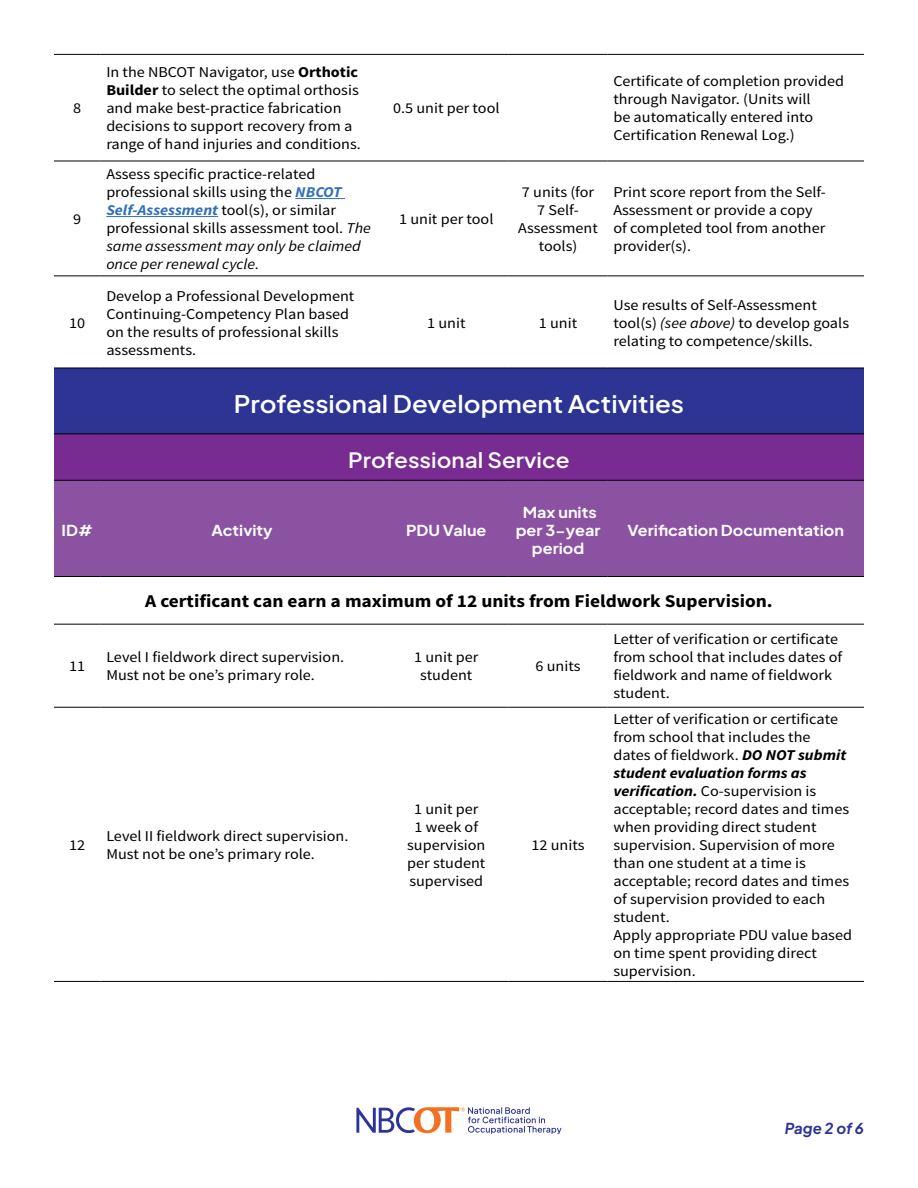
<style>
.page{position:relative;width:918px;height:1188px;background:#fff}
.page>*{position:absolute;margin:0;border:0;box-sizing:border-box;transform-origin:0 0}
.t1{font:600 24px "Plus Jakarta Sans";color:#fff;scale:1.08 1}
.t2{font:600 21px "Plus Jakarta Sans";color:#fff;scale:1.08 1}
.t3{font:700 18px "Source Sans Pro";color:#000;scale:1.08 1}
.t4{font:15px/18px "Source Sans Pro";color:#000;scale:1.08 1}
.t5{font:700 15px/18px "Plus Jakarta Sans";color:#fff;text-align:center;scale:1.08 1}
.t6{font:italic 700 15px "Plus Jakarta Sans";letter-spacing:-.005em;color:#2d3494}
.s1{font-weight:700}
.s2{font-weight:700;font-style:italic;color:#3170b8}
.s3{font-style:italic}
.s4{font-weight:700;font-style:italic}
</style>
<div class="page">
<svg style="left:356px;top:1107px;width:206px;height:27px"></svg>
<div style="left:54px;top:368px;width:810px;height:66px;background:#2d3494"></div>
<div style="left:54px;top:434px;width:810px;height:46px;background:#782b90"></div>
<div style="left:54px;top:480px;width:810px;height:96px;background:#8b52a1"></div>
<hr style="left:54px;top:368px;width:46px;height:1px;background:#000">
<hr style="left:100px;top:368px;width:284px;height:1px;background:#000">
<hr style="left:384px;top:368px;width:125px;height:1px;background:#000">
<hr style="left:509px;top:368px;width:98px;height:1px;background:#000">
<hr style="left:608px;top:368px;width:256px;height:1px;background:#000">
<hr style="left:54px;top:433px;width:46px;height:1px;background:#000">
<hr style="left:100px;top:433px;width:284px;height:1px;background:#000">
<hr style="left:384px;top:433px;width:125px;height:1px;background:#000">
<hr style="left:509px;top:433px;width:98px;height:1px;background:#000">
<hr style="left:608px;top:433px;width:256px;height:1px;background:#000">
<hr style="left:54px;top:54px;width:46px;height:1px;background:#000">
<hr style="left:100px;top:54px;width:284px;height:1px;background:#000">
<hr style="left:384px;top:54px;width:125px;height:1px;background:#000">
<hr style="left:509px;top:54px;width:98px;height:1px;background:#000">
<hr style="left:608px;top:54px;width:256px;height:1px;background:#000">
<hr style="left:54px;top:161px;width:46px;height:1px;background:#000">
<hr style="left:100px;top:161px;width:284px;height:1px;background:#000">
<hr style="left:384px;top:161px;width:125px;height:1px;background:#000">
<hr style="left:509px;top:161px;width:98px;height:1px;background:#000">
<hr style="left:608px;top:161px;width:256px;height:1px;background:#000">
<hr style="left:54px;top:276px;width:46px;height:1px;background:#000">
<hr style="left:100px;top:276px;width:284px;height:1px;background:#000">
<hr style="left:384px;top:276px;width:125px;height:1px;background:#000">
<hr style="left:509px;top:276px;width:98px;height:1px;background:#000">
<hr style="left:608px;top:276px;width:256px;height:1px;background:#000">
<hr style="left:54px;top:480px;width:46px;height:1px;background:#000">
<hr style="left:100px;top:480px;width:284px;height:1px;background:#000">
<hr style="left:384px;top:480px;width:125px;height:1px;background:#000">
<hr style="left:509px;top:480px;width:98px;height:1px;background:#000">
<hr style="left:608px;top:480px;width:256px;height:1px;background:#000">
<hr style="left:54px;top:576px;width:46px;height:1px;background:#000">
<hr style="left:100px;top:576px;width:284px;height:1px;background:#000">
<hr style="left:384px;top:576px;width:125px;height:1px;background:#000">
<hr style="left:509px;top:576px;width:98px;height:1px;background:#000">
<hr style="left:608px;top:576px;width:256px;height:1px;background:#000">
<hr style="left:54px;top:624px;width:46px;height:1px;background:#000">
<hr style="left:100px;top:624px;width:284px;height:1px;background:#000">
<hr style="left:384px;top:624px;width:125px;height:1px;background:#000">
<hr style="left:509px;top:624px;width:98px;height:1px;background:#000">
<hr style="left:608px;top:624px;width:256px;height:1px;background:#000">
<hr style="left:54px;top:981px;width:46px;height:1px;background:#000">
<hr style="left:100px;top:981px;width:284px;height:1px;background:#000">
<hr style="left:384px;top:981px;width:125px;height:1px;background:#000">
<hr style="left:509px;top:981px;width:98px;height:1px;background:#000">
<hr style="left:608px;top:981px;width:256px;height:1px;background:#000">
<hr style="left:54px;top:707px;width:46px;height:1px;background:#000">
<hr style="left:100px;top:707px;width:284px;height:1px;background:#000">
<hr style="left:384px;top:707px;width:125px;height:1px;background:#000">
<hr style="left:509px;top:707px;width:98px;height:1px;background:#000">
<hr style="left:608px;top:707px;width:256px;height:1px;background:#000">
<hr style="left:295px;top:198px;width:50px;height:1px;background:#3170b8">
<hr style="left:106px;top:216px;width:112px;height:1px;background:#3170b8">
<p class="t4" style="left:73px;top:100px;width:9px">8</p>
<p class="t4" style="left:106px;top:64px;width:237px">In the NBCOT Navigator, use <span class="s1">Orthotic Builder</span> to select the optimal orthosis and make best-practice fabrication decisions to support recovery from a range of hand injuries and conditions.</p>
<p class="t4" style="left:393px;top:100px;width:100px">0.5 unit per tool</p>
<p class="t4" style="left:613px;top:73px;width:215px">Certificate of completion provided through Navigator. (Units will<br>be automatically entered into<br>Certification Renewal Log.)</p>
<p class="t4" style="left:73px;top:210px;width:9px">9</p>
<p class="t4" style="left:106px;top:165px;width:247px">Assess specific practice-related professional skills using the <span class="s2">NBCOT Self-Assessment</span> tool(s), or similar professional skills assessment tool. <span class="s3">The same assessment may only be claimed once per renewal cycle.</span></p>
<p class="t4" style="left:399px;top:210px;width:89px">1 unit per tool</p>
<p class="t4" style="left:518px;top:183px;width:75px;text-align:center">7 units (for<br>7 Self-<br>Assessment tools)</p>
<p class="t4" style="left:613px;top:183px;width:198px">Print score report from the Self-<br>Assessment or provide a copy of completed tool from another provider(s).</p>
<p class="t4" style="left:69px;top:314px;width:16px">10</p>
<p class="t4" style="left:106px;top:287px;width:231px">Develop a Professional Development<br>Continuing-Competency Plan based on the results of professional skills assessments.</p>
<p class="t4" style="left:427px;top:314px;width:37px">1 unit</p>
<p class="t4" style="left:539px;top:314px;width:37px">1 unit</p>
<p class="t4" style="left:613px;top:296px;width:220px">Use results of Self-Assessment tool(s) <span class="s3">(see above)</span> to develop goals relating to competence/skills.</p>
<p class="t1" style="left:234px;top:385px;width:418px">Professional Development Activities</p>
<p class="t2" style="left:348px;top:443px;width:207px">Professional Service</p>
<p class="t5" style="left:62px;top:520px;width:30px">ID#</p>
<p class="t5" style="left:212px;top:520px;width:58px">Activity</p>
<p class="t5" style="left:406px;top:520px;width:76px">PDU Value</p>
<p class="t5" style="left:516px;top:502px;width:80px">Max units per 3-year period</p>
<p class="t5" style="left:628px;top:520px;width:202px">Verification Documentation</p>
<p class="t3" style="left:145px;top:590px;width:583px">A certificant can earn a maximum of 12 units from Fieldwork Supervision.</p>
<p class="t4" style="left:69px;top:658px;width:16px">11</p>
<p class="t4" style="left:106px;top:649px;width:222px">Level I fieldwork direct supervision.<br>Must not be one’s primary role.</p>
<p class="t4" style="left:414px;top:649px;width:61px;text-align:center">1 unit per student</p>
<p class="t4" style="left:536px;top:658px;width:43px">6 units</p>
<p class="t4" style="left:69px;top:836px;width:16px">12</p>
<p class="t4" style="left:106px;top:827px;width:226px">Level II fieldwork direct supervision.<br>Must not be one’s primary role.</p>
<p class="t4" style="left:407px;top:800px;width:74px;text-align:center">1 unit per<br>1 week of supervision per student supervised</p>
<p class="t4" style="left:531px;top:836px;width:51px">12 units</p>
<p class="t4" style="left:613px;top:631px;width:214px">Letter of verification or certificate from school that includes dates of fieldwork and name of fieldwork student.</p>
<p class="t4" style="left:613px;top:710px;width:220px">Letter of verification or certificate from school that includes the dates of fieldwork. <span class="s4">DO NOT submit student evaluation forms as verification.</span> Co-supervision is acceptable; record dates and times when providing direct student supervision. Supervision of more than one student at a time is acceptable; record dates and times of supervision provided to each student.</p>
<p class="t4" style="left:613px;top:926px;width:223px">Apply appropriate PDU value based on time spent providing direct supervision.</p>
<p class="t6" style="left:785px;top:1116px;width:81px">Page 2 of 6</p>
</div>
